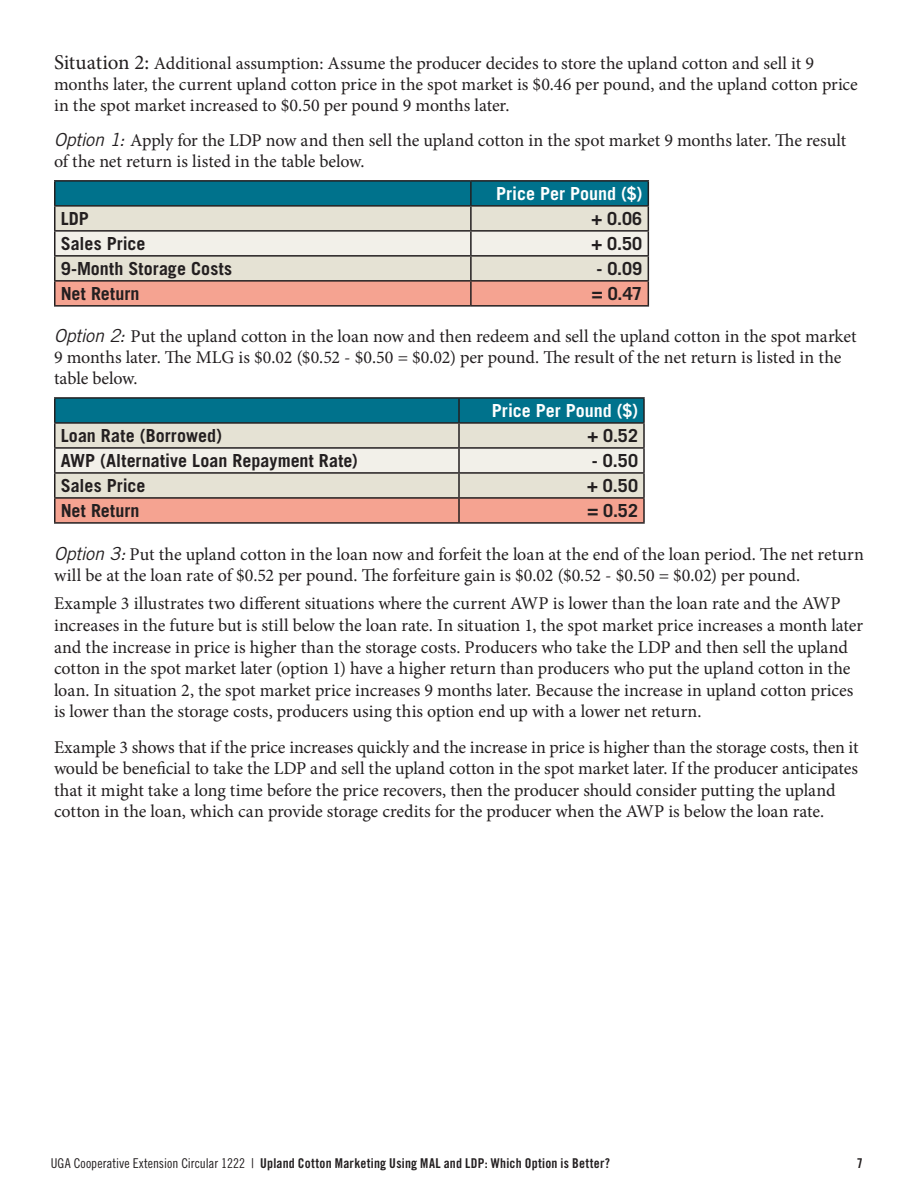
<style>
.page{position:relative;width:918px;height:1188px;background:#fff}
.page>*{position:absolute;margin:0;border:0;box-sizing:border-box;transform-origin:0 0}
.t1{font:18px/21.6px "Minion Pro";letter-spacing:-.005em;color:#231f20}
.Footer_Pub_Info{font:700 18px "Trade Gothic LT Std";letter-spacing:.005em;color:#231f20}
.Footer_Pub_Info-2{font:700 18px "Trade Gothic LT Std";color:#fff}
.t2{font:13.5px "Trade Gothic LT Std Bd Cn 20";letter-spacing:.015em;color:#231f20}
.s1{font-size:21px}
.s2{font-family:"Trade Gothic LT Std";font-style:italic}
.s3{font-family:"Trade Gothic LT Std Cn 18"}
</style>
<div class="page">
<hr style="left:54px;top:180px;width:417px;height:2px;background:#231f20">
<hr style="left:54px;top:182px;width:2px;height:23px;background:#231f20">
<hr style="left:471px;top:180px;width:178px;height:2px;background:#231f20">
<hr style="left:54px;top:205px;width:417px;height:2px;background:#231f20">
<hr style="left:54px;top:207px;width:2px;height:23px;background:#231f20">
<hr style="left:54px;top:230px;width:417px;height:2px;background:#231f20">
<hr style="left:54px;top:232px;width:2px;height:23px;background:#231f20">
<hr style="left:54px;top:255px;width:417px;height:2px;background:#231f20">
<hr style="left:54px;top:257px;width:2px;height:23px;background:#231f20">
<hr style="left:54px;top:280px;width:417px;height:2px;background:#231f20">
<hr style="left:54px;top:282px;width:2px;height:23px;background:#231f20">
<svg style="left:55px;top:181px;width:594px;height:124px;background:#b2b6b1"></svg>
<hr style="left:54px;top:305px;width:417px;height:2px;background:#231f20">
<hr style="left:471px;top:305px;width:178px;height:2px;background:#231f20">
<div style="left:56px;top:399px;width:587px;height:23px;background:#00728c"></div>
<div style="left:56px;top:424px;width:587px;height:73px;background:#e5e2d4"></div>
<div style="left:56px;top:449px;width:587px;height:23px;background:#f2f0e9"></div>
<div style="left:56px;top:499px;width:587px;height:23px;background:#f5a391"></div>
<hr style="left:54px;top:397px;width:405px;height:2px;background:#231f20">
<hr style="left:54px;top:399px;width:2px;height:23px;background:#231f20">
<hr style="left:459px;top:397px;width:186px;height:2px;background:#231f20">
<hr style="left:458px;top:399px;width:2px;height:23px;background:#231f20">
<hr style="left:643px;top:399px;width:2px;height:23px;background:#231f20">
<hr style="left:54px;top:422px;width:405px;height:2px;background:#231f20">
<hr style="left:54px;top:424px;width:2px;height:23px;background:#231f20">
<hr style="left:459px;top:422px;width:186px;height:2px;background:#231f20">
<hr style="left:458px;top:424px;width:2px;height:23px;background:#231f20">
<hr style="left:643px;top:424px;width:2px;height:23px;background:#231f20">
<hr style="left:54px;top:447px;width:405px;height:2px;background:#231f20">
<hr style="left:54px;top:449px;width:2px;height:23px;background:#231f20">
<hr style="left:459px;top:447px;width:186px;height:2px;background:#231f20">
<hr style="left:458px;top:449px;width:2px;height:23px;background:#231f20">
<hr style="left:643px;top:449px;width:2px;height:23px;background:#231f20">
<hr style="left:54px;top:472px;width:405px;height:2px;background:#231f20">
<hr style="left:54px;top:474px;width:2px;height:23px;background:#231f20">
<hr style="left:459px;top:472px;width:186px;height:2px;background:#231f20">
<hr style="left:458px;top:474px;width:2px;height:23px;background:#231f20">
<hr style="left:643px;top:474px;width:2px;height:23px;background:#231f20">
<hr style="left:54px;top:497px;width:405px;height:2px;background:#231f20">
<hr style="left:54px;top:499px;width:2px;height:23px;background:#231f20">
<hr style="left:459px;top:497px;width:186px;height:2px;background:#231f20">
<hr style="left:458px;top:499px;width:2px;height:23px;background:#231f20">
<hr style="left:643px;top:499px;width:2px;height:23px;background:#231f20">
<hr style="left:54px;top:522px;width:405px;height:2px;background:#231f20">
<hr style="left:459px;top:522px;width:186px;height:2px;background:#231f20">
<p class="t1" style="left:54px;top:53px;width:805px;line-height:21px"><span class="s1">Situation 2:</span> Additional assumption: Assume the producer decides to store the upland cotton and sell it 9 months later, the current upland cotton price in the spot market is $0.46 per pound, and the upland cotton price in the spot market increased to $0.50 per pound 9 months later.</p>
<p class="t1" style="left:54px;top:130px;width:794px;line-height:21px"><span class="s2">Option 1:</span> Apply for the LDP now and then sell the upland cotton in the spot market 9 months later. The result of the net return is listed in the table below.</p>
<p class="Footer_Pub_Info-2" style="left:496px;top:182px;width:148px">Price Per Pound ($)</p>
<p class="Footer_Pub_Info" style="left:61px;top:207px;width:29px">LDP</p>
<p class="Footer_Pub_Info" style="left:591px;top:207px;width:52px">+ 0.06</p>
<p class="Footer_Pub_Info" style="left:61px;top:232px;width:86px">Sales Price</p>
<p class="Footer_Pub_Info" style="left:591px;top:232px;width:52px">+ 0.50</p>
<p class="Footer_Pub_Info" style="left:61px;top:257px;width:173px">9-Month Storage Costs</p>
<p class="Footer_Pub_Info" style="left:596px;top:257px;width:47px">- 0.09</p>
<p class="Footer_Pub_Info" style="left:61px;top:282px;width:80px">Net Return</p>
<p class="Footer_Pub_Info" style="left:592px;top:282px;width:52px">= 0.47</p>
<p class="t1" style="left:54px;top:326px;width:804px;line-height:21px"><span class="s2">Option 2:</span> Put the upland cotton in the loan now and then redeem and sell the upland cotton in the spot market<br>9 months later. The MLG is $0.02 ($0.52 - $0.50 = $0.02) per pound. The result of the net return is listed in the table below.</p>
<p class="Footer_Pub_Info-2" style="left:492px;top:399px;width:148px">Price Per Pound ($)</p>
<p class="Footer_Pub_Info" style="left:61px;top:424px;width:163px">Loan Rate (Borrowed)</p>
<p class="Footer_Pub_Info" style="left:587px;top:424px;width:52px">+ 0.52</p>
<p class="Footer_Pub_Info" style="left:61px;top:449px;width:299px">AWP (Alternative Loan Repayment Rate)</p>
<p class="Footer_Pub_Info" style="left:592px;top:449px;width:48px">- 0.50</p>
<p class="Footer_Pub_Info" style="left:61px;top:474px;width:86px">Sales Price</p>
<p class="Footer_Pub_Info" style="left:587px;top:474px;width:52px">+ 0.50</p>
<p class="Footer_Pub_Info" style="left:61px;top:499px;width:80px">Net Return</p>
<p class="Footer_Pub_Info" style="left:587px;top:499px;width:52px">= 0.52</p>
<p class="t1" style="left:54px;top:543px;width:811px"><span class="s2">Option 3:</span> Put the upland cotton in the loan now and forfeit the loan at the end of the loan period. The net return will be at the loan rate of $0.52 per pound. The forfeiture gain is $0.02 ($0.52 - $0.50 = $0.02) per pound.</p>
<p class="t1" style="left:54px;top:593px;width:811px">Example 3 illustrates two different situations where the current AWP is lower than the loan rate and the AWP increases in the future but is still below the loan rate. In situation 1, the spot market price increases a month later and the increase in price is higher than the storage costs. Producers who take the LDP and then sell the upland cotton in the spot market later (option 1) have a higher return than producers who put the upland cotton in the loan. In situation 2, the spot market price increases 9 months later. Because the increase in upland cotton prices is lower than the storage costs, producers using this option end up with a lower net return.</p>
<p class="t1" style="left:54px;top:736px;width:806px">Example 3 shows that if the price increases quickly and the increase in price is higher than the storage costs, then it would be beneficial to take the LDP and sell the upland cotton in the spot market later. If the producer anticipates that it might take a long time before the price recovers, then the producer should consider putting the upland cotton in the loan, which can provide storage credits for the producer when the AWP is below the loan rate.</p>
<p class="t2" style="left:51px;top:1155px;width:561px"><span class="s3">UGA Cooperative Extension Circular 1222 |</span> Upland Cotton Marketing Using MAL and LDP: Which Option is Better?</p>
<p class="t2" style="left:857px;top:1155px;width:7px">7</p>
</div>
